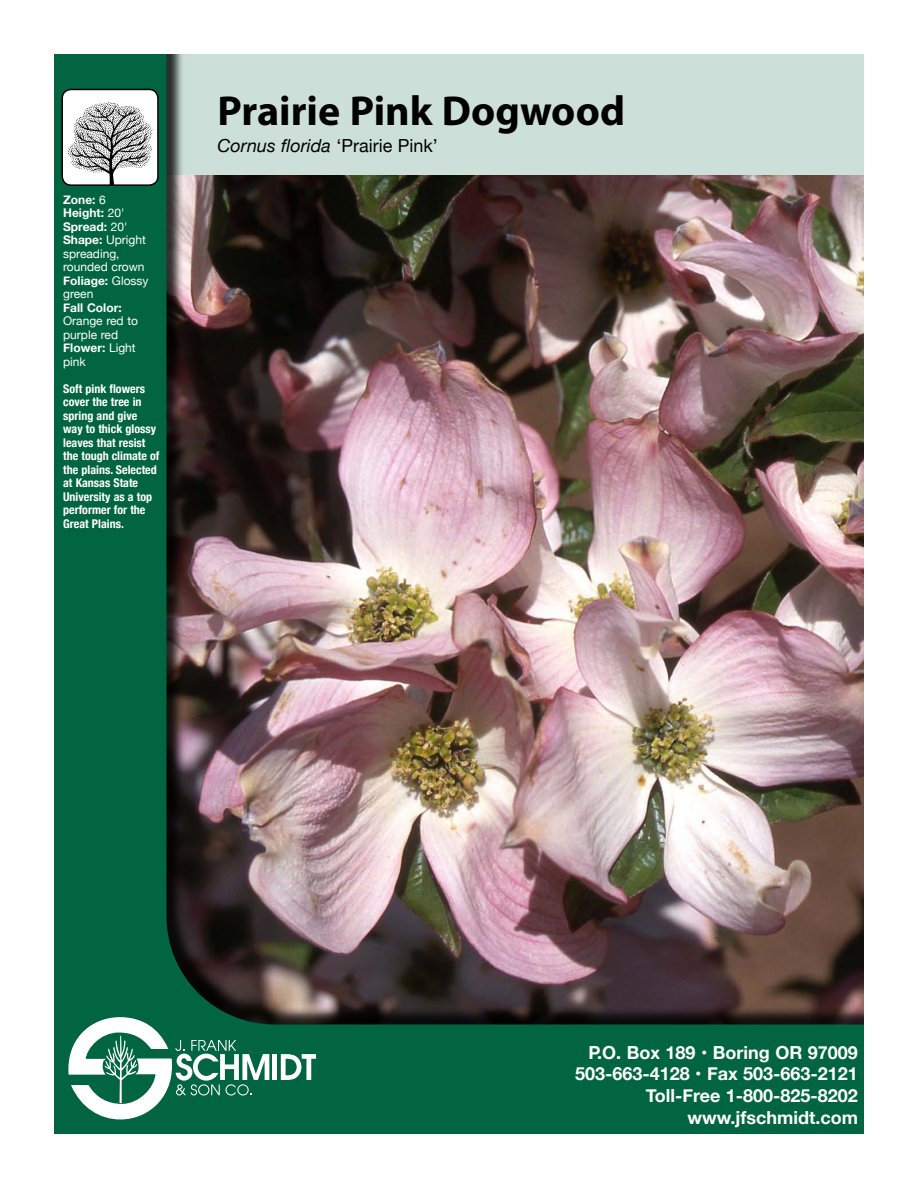
<style>
.page{position:relative;width:918px;height:1188px;background:#fff}
.page>*{position:absolute;margin:0;border:0;box-sizing:border-box;transform-origin:0 0}
.t1{font:700 42px "Myriad Pro";color:#000}
.t2{font:700 18px/21.6px "Helvetica Neue";color:#fff;text-align:right}
.t3{font:italic 18px "Helvetica Neue";color:#000}
.t4{font:700 condensed 12px/13.5px "Helvetica Neue";color:#fff}
.t5{font:12px/13.5px "Helvetica Neue";color:#fff}
.t6{font:700 12px "Helvetica Neue";color:#fff}
.s1{font-weight:700}
.s2{font-style:normal}
</style>
<div class="page">
<img style="left:54px;top:54px;width:810px;height:1080px">
<svg style="left:68px;top:1017px;width:201px;height:103px"></svg>
<div style="left:272px;top:1054px;width:5px;height:26px;background:#fff"></div>
<svg style="left:281px;top:1054px;width:35px;height:26px"></svg>
<div style="left:62px;top:89px;width:96px;height:96px;background:#fff;border-radius:9px"></div>
<img style="left:67px;top:102px;width:86px;height:81px">
<div style="left:62px;top:89px;width:97px;height:97px;border:2px solid #000;border-radius:9px"></div>
<p class="t5" style="left:63px;top:193px;width:87px"><span class="s1">Zone:</span> 6<br><span class="s1">Height:</span> 20'<br><span class="s1">Spread:</span> 20'<br><span class="s1">Shape:</span> Upright spreading, rounded crown<br><span class="s1">Foliage:</span> Glossy green</p>
<p class="t6" style="left:63px;top:298px;width:60px">Fall Color:</p>
<p class="t5" style="left:63px;top:315px;width:76px">Orange red to purple red<br><span class="s1">Flower:</span> Light pink</p>
<p class="t4" style="left:63px;top:381px;width:98px">Soft pink flowers cover the tree in spring and give way to thick glossy leaves that resist the tough climate of the plains. Selected at Kansas State<br>University as a top performer for the<br>Great Plains.</p>
<h1 class="t1" style="left:218px;top:84px;width:409px">Prairie Pink Dogwood</h1>
<h2 class="t3" style="left:218px;top:133px;width:222px">Cornus florida <span class="s2">‘Prairie Pink’</span></h2>
<h2 class="t2" style="left:575px;top:1042px;width:284px">P.O. Box 189 • Boring OR 97009<br>503-663-4128 • Fax 503-663-2121<br>Toll-Free 1-800-825-8202 www.jfschmidt.com</h2>
</div>
